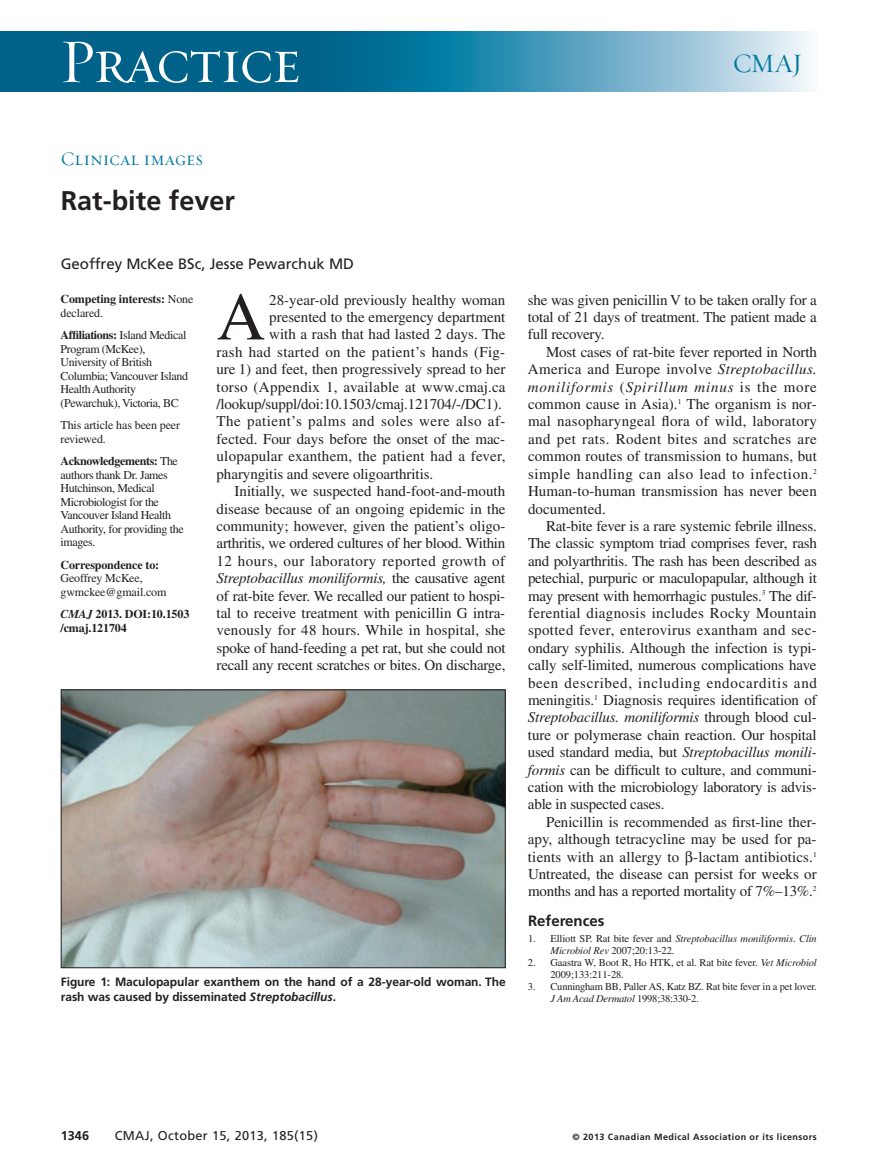
<style>
.page{position:relative;width:878px;height:1175px;background:#fff}
.page>*{position:absolute;margin:0;border:0;box-sizing:border-box;transform-origin:0 0}
.t1{font:67.5px "Times LT Std";color:#231f20}
.t2{font:63px "Requiem Display HTF Small Caps";letter-spacing:-.03em;color:#fff}
.t3{font:700 27px "Frutiger LT Std";color:#231f20}
.t4{font:27px "Requiem Display HTF Roman";color:#00779e}
.t5{font:19.5px "Requiem Display HTF Small Caps";color:#00779e}
.t6{font:15px/17.4px "Times LT Std";letter-spacing:-.005em;color:#231f20;text-align:justify}
.t7{font:15px "Times LT Std";letter-spacing:.015em;color:#231f20}
.t8{font:15px "Times LT Std";letter-spacing:.035em;color:#231f20}
.t9{font:italic 15px "Times LT Std";letter-spacing:-.015em;color:#231f20}
.t10{font:15px "Times LT Std";letter-spacing:.025em;color:#231f20}
.t11{font:15px "Times LT Std";letter-spacing:.02em;color:#231f20}
.t12{font:15px "Frutiger LT Std";color:#231f20}
.t13{font:700 15px "Frutiger LT Std";color:#231f20}
.t14{font:12.75px "Frutiger LT Std";letter-spacing:.025em;color:#231f20}
.t15{font:700 12.75px "Frutiger LT Std";color:#231f20}
.t16{font:12px/13.5px "Times LT Std";letter-spacing:-.03em;color:#231f20}
.t17{font:700 12px/14.2px "Frutiger LT Std";letter-spacing:-.005em;color:#231f20}
.t18{font:700 12px/13.5px "Times LT Std";letter-spacing:-.01em;color:#231f20}
.t19{font:12px/13.5px "Times LT Std";letter-spacing:-.01em;color:#231f20}
.t20{font:10.5px/12px "Times LT Std";letter-spacing:-.02em;color:#231f20}
.t21{font:italic 10.5px/12px "Times LT Std";letter-spacing:-.01em;color:#231f20}
.t22{font:700 9px "Frutiger LT Std";letter-spacing:.05em;color:#231f20}
.s1{font-weight:400}
.s2{font-weight:700}
.s3{font-style:italic}
.s4{font-style:normal}
</style>
<div class="page">
<div style="left:0;top:32px;width:350px;height:60px;background:#006189"></div>
<svg style="left:350px;top:32px;width:459px;height:60px;background:#5fa6c2"></svg>
<img style="left:63px;top:691px;width:440px;height:275px">
<div style="left:61px;top:689px;width:444px;height:279px;border:1px solid #231f20"></div>
<h2 class="t2" style="left:59px;top:23px;width:243px">Practice</h2>
<h3 class="t4" style="left:733px;top:47px;width:71px">CMAJ</h3>
<h3 class="t5" style="left:61px;top:147px;width:144px">Clinical images</h3>
<h3 class="t3" style="left:61px;top:190px;width:176px">Rat-bite fever</h3>
<p class="t12" style="left:61px;top:258px;width:295px">Geoffrey McKee BSc, Jesse Pewarchuk MD</p>
<p class="t18" style="left:60px;top:294px;width:134px">Competing interests: <span class="s1">None declared.</span></p>
<p class="t16" style="left:60px;top:330px;width:129px"><span class="s2">Affiliations:</span> Island Medical<br>Program (McKee),<br>University of British<br>Columbia; Vancouver Island<br>Health Authority (Pewarchuk), Victoria, BC</p>
<p class="t19" style="left:60px;top:420px;width:121px">This article has been peer reviewed.</p>
<p class="t16" style="left:60px;top:456px;width:125px"><span class="s2">Acknowledgements:</span> The authors thank Dr. James<br>Hutchinson, Medical<br>Microbiologist for the<br>Vancouver Island Health<br>Authority, for providing the images.</p>
<p class="t18" style="left:60px;top:559px;width:100px">Correspondence to:</p>
<p class="t19" style="left:60px;top:573px;width:107px">Geoffrey McKee, gwmckee@gmail.com</p>
<p class="t18" style="left:60px;top:609px;width:130px"><span class="s3">CMAJ</span> 2013. DOI:10.1503 /cmaj.121704</p>
<h1 class="t1" style="left:216px;top:293px;width:50px">A</h1>
<p class="t6" style="left:269px;top:292px;width:238px">28-year-old previously healthy woman</p>
<p class="t6" style="left:269px;top:310px;width:238px">presented to the emergency department</p>
<p class="t6" style="left:269px;top:327px;width:238px">with a rash that had lasted 2 days. The</p>
<p class="t10" style="left:216px;top:346px;width:290px">rash had started on the patient’s hands (Fig-</p>
<p class="t6" style="left:216px;top:362px;width:290px">ure 1) and feet, then progressively spread to her</p>
<p class="t11" style="left:216px;top:381px;width:290px">torso (Appendix 1, available at www .cmaj .ca</p>
<p class="t6" style="left:216px;top:397px;width:287px">/lookup /suppl /doi: 10. 1503 /cmaj .121704 / -/ DC1).</p>
<p class="t8" style="left:216px;top:416px;width:290px">The patient’s palms and soles were also af -</p>
<p class="t6" style="left:216px;top:432px;width:290px">fected. Four days before the onset of the mac -</p>
<p class="t7" style="left:216px;top:451px;width:290px">ulo papular exanthem, the patient had a fever,</p>
<p class="t6" style="left:216px;top:466px;width:218px">pharyngitis and severe oligoarthritis.</p>
<p class="t6" style="left:234px;top:484px;width:272px">Initially, we suspected hand-foot-and-mouth</p>
<p class="t6" style="left:216px;top:501px;width:290px">disease because of an ongoing epidemic in the</p>
<p class="t6" style="left:216px;top:519px;width:290px">community; however, given the patient’s oligo -</p>
<p class="t6" style="left:216px;top:536px;width:290px">arthritis, we ordered cultures of her blood. Within</p>
<p class="t8" style="left:216px;top:555px;width:290px">12 hours, our laboratory reported growth of</p>
<p class="t9" style="left:216px;top:573px;width:290px">Streptobacillus moniliformis, <span class="s4">the causative agent</span></p>
<p class="t6" style="left:216px;top:588px;width:290px">of rat-bite fever. We recalled our patient to hospi-</p>
<p class="t6" style="left:216px;top:606px;width:290px">tal to receive treatment with penicillin G intra-</p>
<p class="t7" style="left:216px;top:625px;width:290px">venously for 48 hours. While in hospital, she</p>
<p class="t6" style="left:216px;top:640px;width:290px">spoke of hand -feeding a pet rat, but she could not</p>
<p class="t6" style="left:216px;top:658px;width:290px">recall any recent scratches or bites. On discharge,</p>
<p class="t17" style="left:61px;top:976px;width:446px">Figure 1: Maculopapular exanthem on the hand of a 28-year-old woman. The rash was caused by disseminated <span class="s3">Streptobacillus</span>.</p>
<p class="t6" style="left:528px;top:292px;width:290px">she was given penicillin V to be taken orally for a total of 21 days of treatment. The patient made a full recovery.</p>
<p class="t6" style="left:528px;top:345px;width:290px;text-indent:18px">Most cases of rat-bite fever reported in North America and Europe involve <span class="s3">Streptobacillus. moniliformis</span> (<span class="s3">Spirillum minus</span> is the more common cause in Asia).<sup>1</sup> The organism is nor&shy;mal nasopharyngeal flora of wild, laboratory and pet rats. Rodent bites and scratches are common routes of transmission to humans, but simple handling can also lead to infection.<sup>2<br></sup>Human-to-human transmission has never been documented.</p>
<p class="t6" style="left:528px;top:519px;width:290px;text-indent:18px">Rat-bite fever is a rare systemic febrile illness.<br>The classic symptom triad comprises fever, rash and polyarthritis. The rash has been described as petechial, purpuric or maculopapular, although it may present with hemorrhagic pustules.<sup>3</sup> The dif&shy;ferential diagnosis includes Rocky Mountain spotted fever, enterovirus exantham and sec&shy;ondary syphilis. Although the infection is typi&shy;cally self-limited, numerous complications have been described, including endocarditis and meningitis.<sup>1</sup> Diagnosis requires identification of <span class="s3">Streptobacillus. moniliformis</span> through blood cul&shy;ture or polymerase chain reaction. Our hospital used standard media, but <span class="s3">Streptobacillus monili&shy;formis</span> can be difficult to culture, and communi&shy;cation with the microbiology laboratory is advis&shy;able in suspected cases.</p>
<p class="t6" style="left:528px;top:814px;width:290px;text-indent:18px">Penicillin is recommended as first-line ther&shy;apy, although tetracycline may be used for pa - tients with an allergy to -lactam antibiotics.<sup>1<br></sup>Untreated, the disease can persist for weeks or months and has a reported mortality of 7%–13%.<sup>2</sup></p>
<p class="t13" style="left:528px;top:915px;width:78px">References</p>
<p class="t21" style="left:550px;top:933px;width:268px;text-indent:-22px"><span class="s4">1. Elliott SP. Rat bite fever and</span> Streptobacillus moniliformis<span class="s4">.</span> Clin<br>Microbiol Rev <span class="s4">2007;20:13-22.</span></p>
<p class="t20" style="left:550px;top:957px;width:268px;text-indent:-23px">2. Gaastra W, Boot R, Ho HTK, et al. Rat bite fever. <span class="s3">Vet Microbiol<br></span>2009; 133:211-28.</p>
<p class="t20" style="left:550px;top:981px;width:268px;text-indent:-23px">3. Cunningham BB, Paller AS, Katz BZ. Rat bite fever in a pet lover.<br><span class="s3">J Am Acad Dermatol</span> 1998;38:330-2.</p>
<p class="t15" style="left:61px;top:1130px;width:30px">1346</p>
<p class="t14" style="left:115px;top:1130px;width:205px">CMAJ, October 15, 2013, 185(15)</p>
<p class="t22" style="left:572px;top:1132px;width:246px">© 2013 Canadian Medical Association or its licensors</p>
</div>
